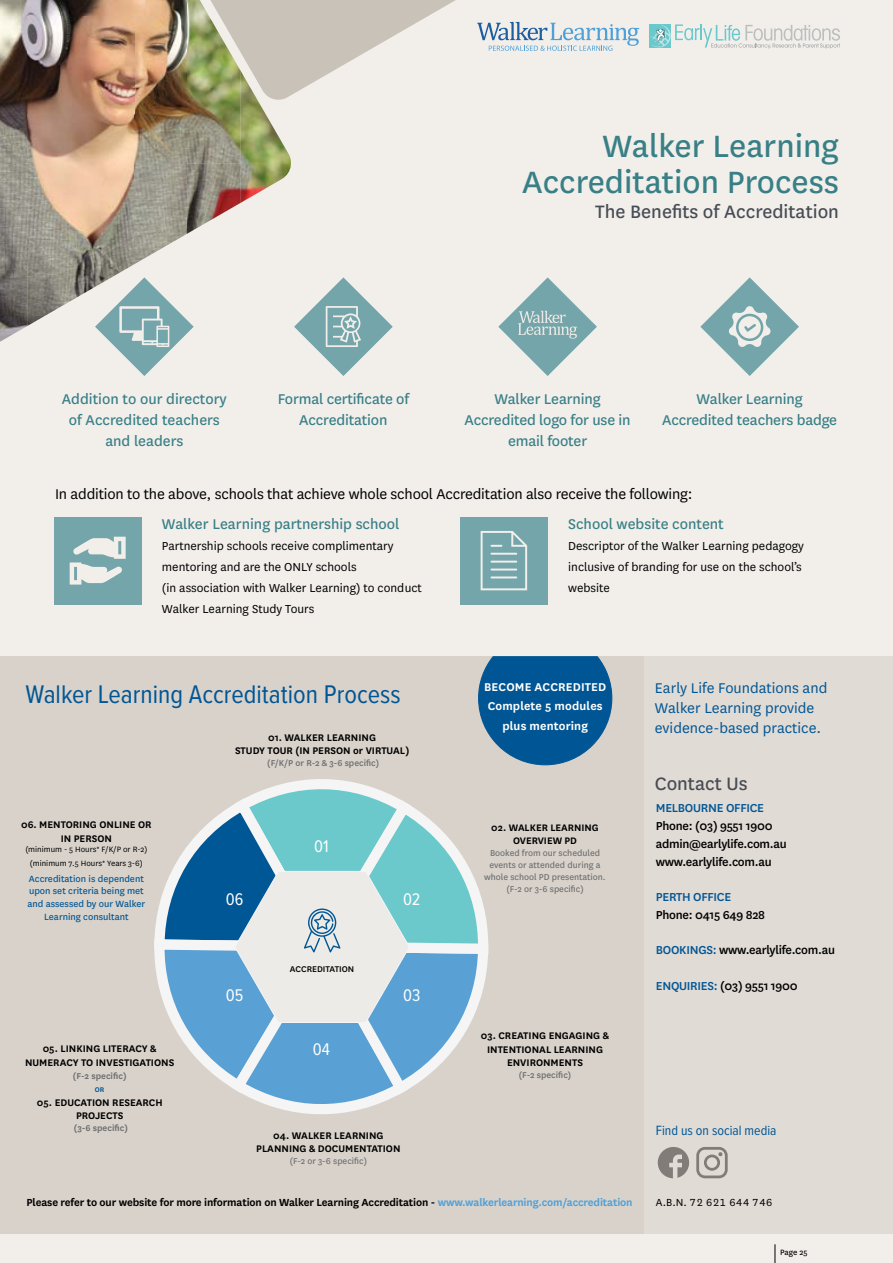
<style>
.page{position:relative;width:893px;height:1263px;background:#f2efeb}
.page>*{position:absolute;margin:0;border:0;box-sizing:border-box;transform-origin:0 0}
.t1{font:36px/36px "National";color:#387f86;text-align:right}
.t2{font:26.4px "Proxima Nova Cond";color:#005695}
.t3{font:21px "National";color:#474c55}
.t4{font:17.55px "Proxima Nova Cond";color:#fff}
.t5{font:16.5px/21px "National";letter-spacing:-.01em;color:#387f86;text-align:center}
.t6{font:16.5px "National";letter-spacing:-.01em;color:#000}
.t7{font:16.5px/19.8px "National";color:#005695}
.t8{font:13.95px "Proxima Nova Cond";color:#005695}
.t9{font:13.5px/21px "National";color:#000}
.t10{font:500 13.5px/17.7px "National";letter-spacing:-.02em;color:#000}
.t11{font:500 13.5px "National";letter-spacing:-.02em;color:#005695}
.t12{font:600 13.2px/19.8px "National";letter-spacing:.01em;color:#fff;text-align:center}
.t13{font:600 12px "National";letter-spacing:-.01em;color:#000}
.t14{font:12px "National";color:#000}
.t15{font:600 11.25px/13.5px "National";color:#000;text-align:center}
.t16{font:600 10.95px/13.2px "National";color:#000;text-align:center}
.t17{font:10.5px/12.6px "National";color:#005695;text-align:center}
.t18{font:9.9px/11.9px "National";color:#6e6f71;text-align:center}
.t19{font:500 9.9px "National";color:#6e6f71}
.t20{font:600 9.9px "National";color:#6e6f71}
.t21{font:500 9.75px "National";color:#000}
.t22{font:9px/13.2px "National";color:#000;text-align:center}
.t23{font:9px "National";color:#000}
.t24{font:600 7.95px "National";color:#005695}
.s1{color:#50a0d8}
.s2{color:#005695}
</style>
<div class="page">
<svg style="left:775px;top:1244px;width:1px;height:19px"></svg>
<div style="left:1px;top:656px;width:681px;height:577px;background:#d8d2ca"></div>
<div style="left:644px;top:656px;width:249px;height:577px;background:#e1dbd5"></div>
<div style="left:649px;top:24px;width:22px;height:24px;background:#6ac9cc"></div>
<svg style="left:651px;top:24px;width:189px;height:25px"></svg>
<svg style="left:478px;top:656px;width:135px;height:110px"></svg>
<svg style="left:154px;top:779px;width:335px;height:336px"></svg>
<svg style="left:241px;top:0;width:398px;height:95px"></svg>
<div style="left:54px;top:517px;width:87px;height:87px;background:#74a5aa"></div>
<div style="left:460px;top:517px;width:88px;height:87px;background:#74a5aa"></div>
<svg style="left:658px;top:1147px;width:31px;height:31px"></svg>
<svg style="left:696px;top:1147px;width:32px;height:31px"></svg>
<svg style="left:294px;top:277px;width:99px;height:99px"></svg>
<svg style="left:95px;top:277px;width:99px;height:99px"></svg>
<svg style="left:481px;top:531px;width:46px;height:59px"></svg>
<svg style="left:70px;top:537px;width:56px;height:48px"></svg>
<svg style="left:498px;top:277px;width:99px;height:99px"></svg>
<svg style="left:700px;top:277px;width:99px;height:99px"></svg>
<img style="left:27px;top:0;width:107px;height:310px">
<img style="left:134px;top:0;width:53px;height:264px">
<img style="left:0;top:0;width:27px;height:342px">
<img style="left:187px;top:0;width:54px;height:234px">
<img style="left:240px;top:70px;width:51px;height:133px">
<img style="left:27px;top:310px;width:28px;height:16px">
<h1 class="t1" style="left:522px;top:126px;width:318px">Walker Learning<br>Accreditation Process</h1>
<h3 class="t3" style="left:595px;top:198px;width:245px">The Benefits of Accreditation</h3>
<h3 class="t5" style="left:62px;top:387px;width:166px">Addition to our directory of Accredited teachers and leaders</h3>
<h3 class="t5" style="left:278px;top:387px;width:133px">Formal certificate of<br>Accreditation</h3>
<h3 class="t5" style="left:465px;top:387px;width:168px">Walker Learning<br>Accredited logo for use in email footer</h3>
<h3 class="t5" style="left:662px;top:387px;width:176px">Walker Learning<br>Accredited teachers badge</h3>
<h3 class="t6" style="left:55px;top:483px;width:639px">In addition to the above, schools that achieve whole school Accreditation also receive the following:</h3>
<h3 class="t5" style="left:162px;top:513px;width:239px">Walker Learning partnership school</h3>
<p class="t9" style="left:162px;top:535px;width:261px">Partnership schools receive complimentary mentoring and are the ONLY schools<br>(in association with Walker Learning) to conduct Walker Learning Study Tours</p>
<h3 class="t5" style="left:568px;top:513px;width:157px">School website content</h3>
<p class="t9" style="left:568px;top:535px;width:237px">Descriptor of the Walker Learning pedagogy inclusive of branding for use on the school’s website</p>
<h2 class="t2" style="left:25px;top:675px;width:377px">Walker Learning Accreditation Process</h2>
<p class="t12" style="left:484px;top:676px;width:124px">BECOME ACCREDITED<br>Complete 5 modules plus mentoring</p>
<p class="t15" style="left:235px;top:730px;width:176px">01. WALKER LEARNING<br>STUDY TOUR (IN PERSON or VIRTUAL)</p>
<p class="t19" style="left:267px;top:756px;width:113px">(F/K/P or R-2 &amp; 3-6 specific)</p>
<p class="t15" style="left:21px;top:817px;width:132px">06. MENTORING ONLINE OR<br>IN PERSON</p>
<p class="t22" style="left:25px;top:842px;width:124px">(minimum - 5 Hours* F/K/P or R-2) (minimum 7.5 Hours* Years 3-6)</p>
<p class="t17" style="left:27px;top:872px;width:119px">Accreditation is dependent upon set criteria being met and assessed by our Walker<br>Learning consultant</p>
<p class="t15" style="left:25px;top:1041px;width:151px">05. LINKING LITERACY &amp;<br>NUMERACY TO INVESTIGATIONS</p>
<p class="t20" style="left:73px;top:1069px;width:55px">(F-2 specific)</p>
<p class="t24" style="left:95px;top:1084px;width:11px">OR</p>
<p class="t15" style="left:37px;top:1095px;width:127px">05. EDUCATION RESEARCH<br>PROJECTS</p>
<p class="t20" style="left:74px;top:1121px;width:56px">(3-6 specific)</p>
<h3 class="t4" style="left:226px;top:887px;width:19px">06</h3>
<h3 class="t4" style="left:226px;top:982px;width:19px">05</h3>
<h3 class="t4" style="left:314px;top:833px;width:16px">01</h3>
<p class="t21" style="left:290px;top:962px;width:66px">ACCREDITATION</p>
<h3 class="t4" style="left:313px;top:1036px;width:19px">04</h3>
<h3 class="t4" style="left:403px;top:887px;width:19px">02</h3>
<h3 class="t4" style="left:403px;top:982px;width:19px">03</h3>
<p class="t15" style="left:256px;top:1128px;width:146px">04. WALKER LEARNING<br>PLANNING &amp; DOCUMENTATION</p>
<p class="t18" style="left:290px;top:1155px;width:79px">(F-2 or 3-6 specific)</p>
<p class="t16" style="left:491px;top:820px;width:109px">02. WALKER LEARNING<br>OVERVIEW PD</p>
<p class="t18" style="left:484px;top:846px;width:123px">Booked from our scheduled events or attended during a whole school PD presentation. (F-2 or 3-6 specific)</p>
<p class="t15" style="left:481px;top:1028px;width:130px">03. CREATING ENGAGING &amp;<br>INTENTIONAL LEARNING<br>ENVIRONMENTS</p>
<p class="t19" style="left:519px;top:1068px;width:54px">(F-2 specific)</p>
<p class="t13" style="left:27px;top:1194px;width:608px">Please refer to our website for more information on Walker Learning Accreditation - <span class="s1">www.walkerlearning.com/accreditation</span></p>
<h3 class="t7" style="left:655px;top:677px;width:174px">Early Life Foundations and<br>Walker Learning provide evidence-based practice.</h3>
<h3 class="t3" style="left:655px;top:769px;width:94px">Contact Us</h3>
<p class="t11" style="left:656px;top:799px;width:110px">MELBOURNE OFFICE</p>
<p class="t10" style="left:656px;top:816px;width:132px">Phone: (03) 9551 1900 admin@earlylife.com.au www.earlylife.com.au</p>
<p class="t11" style="left:656px;top:888px;width:77px">PERTH OFFICE</p>
<p class="t10" style="left:656px;top:905px;width:111px">Phone: 0415 649 828</p>
<p class="t10" style="left:656px;top:940px;width:181px"><span class="s2">BOOKINGS:</span> www.earlylife.com.au</p>
<p class="t10" style="left:656px;top:976px;width:143px"><span class="s2">ENQUIRIES:</span> (03) 9551 1900</p>
<p class="t8" style="left:656px;top:1120px;width:122px">Find us on social media</p>
<p class="t14" style="left:656px;top:1194px;width:118px">A.B.N. 72 621 644 746</p>
<p class="t23" style="left:780px;top:1247px;width:29px">Page 25</p>
<p class="t23" style="left:799px;top:1247px;width:8px">11</p>
</div>
